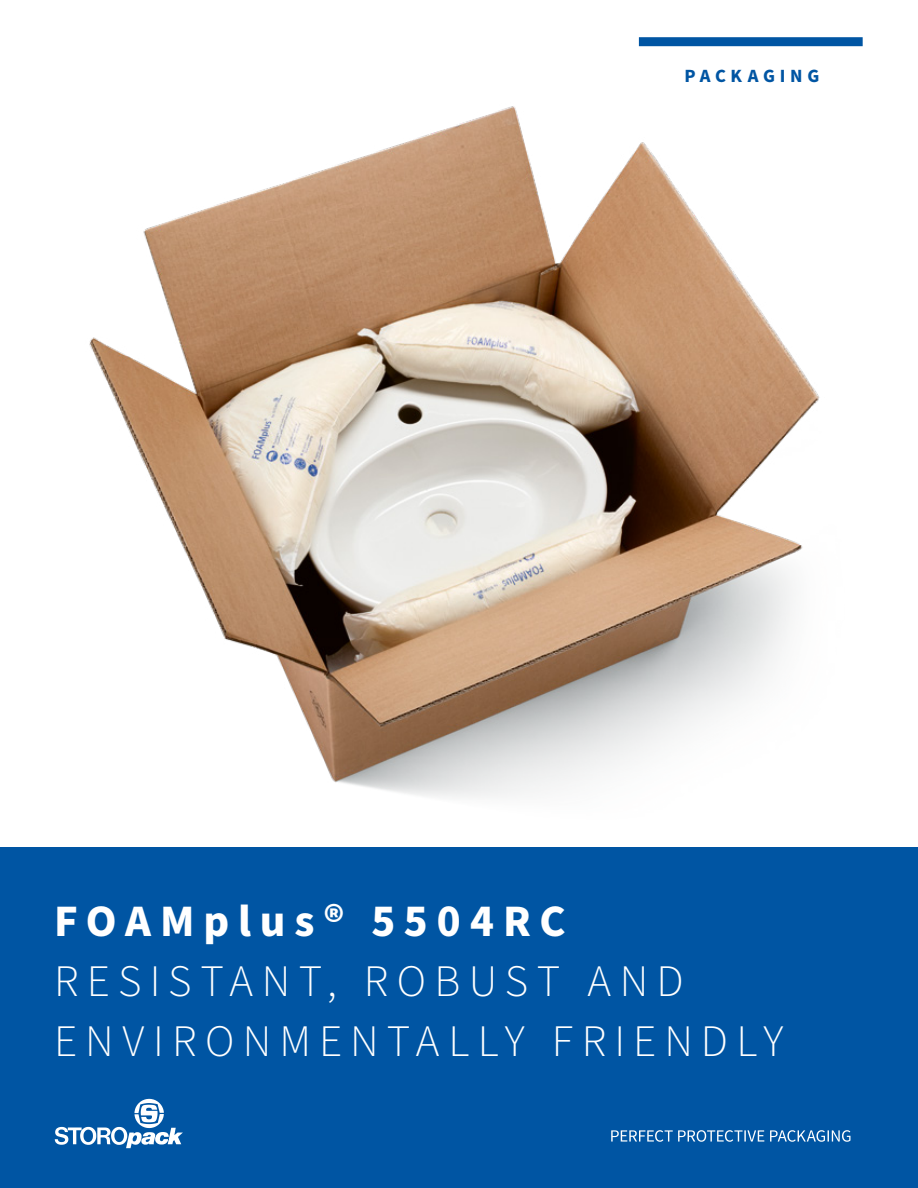
<style>
.page{position:relative;width:918px;height:1188px;background:#fff}
.page>*{position:absolute;margin:0;border:0;box-sizing:border-box;transform-origin:0 0}
.t1{font:300 45px "Source Sans Pro";letter-spacing:.185em;color:#fff}
.t2{font:700 45px "Source Sans Pro";letter-spacing:.195em;color:#fff}
.t3{font:700 18.75px "Source Sans Pro";letter-spacing:.25em;color:#0055a3}
</style>
<div class="page">
<img style="left:0;top:106px;width:918px;height:742px">
<div style="left:0;top:848px;width:918px;height:340px;background:#0055a3"></div>
<svg style="left:611px;top:1130px;width:239px;height:12px"></svg>
<svg style="left:55px;top:1099px;width:128px;height:49px"></svg>
<div style="left:639px;top:37px;width:224px;height:9px;background:#0055a3"></div>
<p class="t3" style="left:684px;top:63px;width:136px">PACKAGING</p>
<p class="t2" style="left:54px;top:890px;width:513px">FOAMplus® 5504RC</p>
<p class="t1" style="left:54px;top:951px;width:631px">RESISTANT, ROBUST AND</p>
<p class="t1" style="left:54px;top:1011px;width:731px">ENVIRONMENTALLY FRIENDLY</p>
</div>
